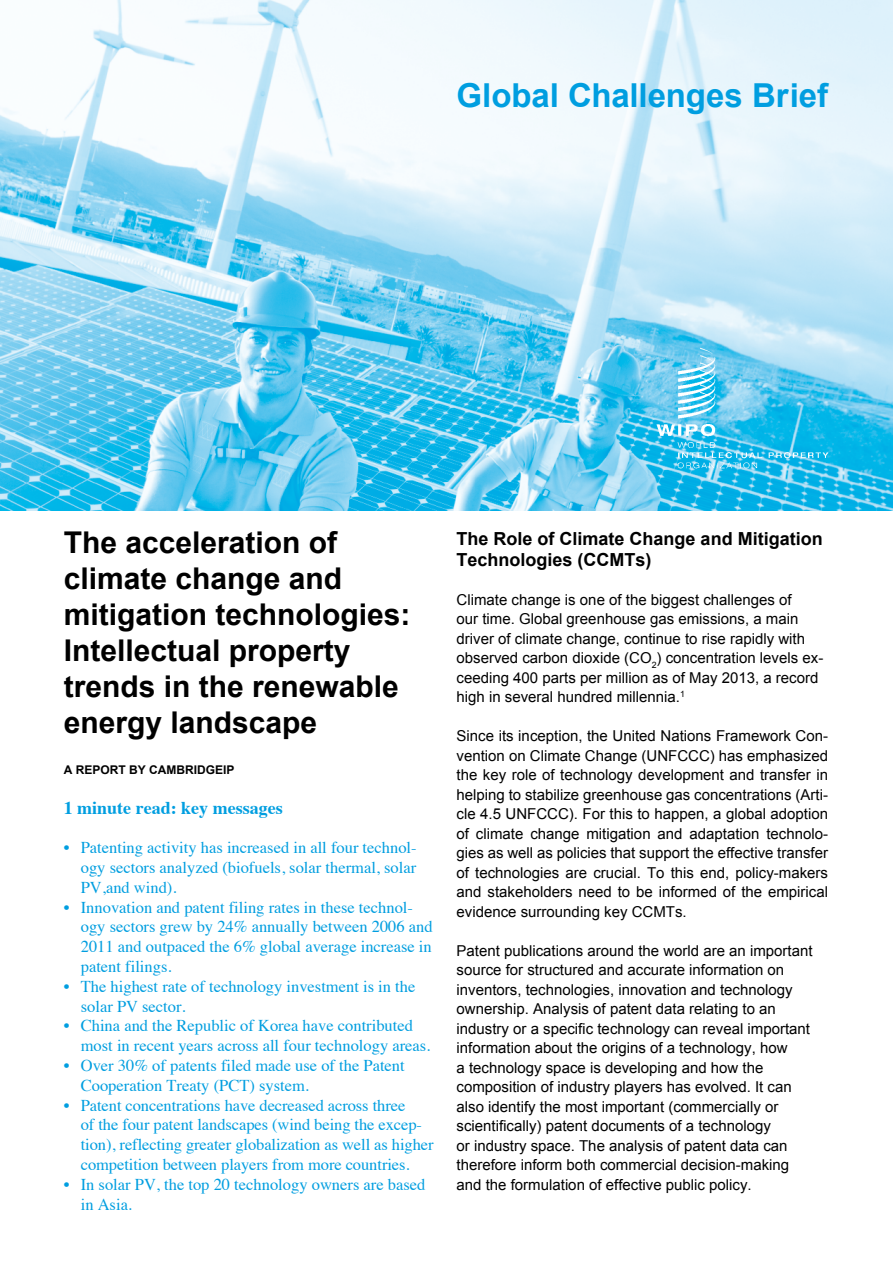
<style>
.page{position:relative;width:893px;height:1263px;background:#fff}
.page>*{position:absolute;margin:0;border:0;box-sizing:border-box;transform-origin:0 0}
.t1{font:700 33px "Arial";letter-spacing:-.005em;color:#009ee0}
.t2{font:700 30px/36px "Arial";color:#000}
.t3{font:700 18px/21.6px "Arial";color:#000}
.t4{font:700 18px "Times";color:#009ee0}
.t5{font:16.5px/19.8px "Times";color:#009ee0}
.t6{font:15px/19.5px "Arial";color:#000}
.t7{font:700 12px "Arial";color:#000}
</style>
<div class="page">
<img style="left:0;top:0;width:893px;height:510px">
<img style="left:655px;top:347px;width:173px;height:124px">
<h1 class="t1" style="left:457px;top:74px;width:373px">Global Challenges Brief</h1>
<h2 class="t2" style="left:64px;top:526px;width:348px">The acceleration of climate change and mitigation technologies:<br>Intellectual property trends in the renewable energy landscape</h2>
<p class="t7" style="left:64px;top:762px;width:171px">A report by CambridgeIP</p>
<p class="t4" style="left:64px;top:791px;width:220px">1 minute read: key messages</p>
<p class="t5" style="left:81px;top:836px;width:337px;text-align:justify;text-indent:-17px">• Patenting activity has increased in all four technol&shy;ogy sectors analyzed (biofuels, solar thermal, solar PV,and wind).</p>
<p class="t5" style="left:81px;top:896px;width:353px;text-indent:-17px">• Innovation and patent filing rates in these technol&shy;ogy sectors grew by 24% annually between 2006 and 2011 and outpaced the 6% global average increase in patent filings.</p>
<p class="t5" style="left:81px;top:975px;width:336px;text-indent:-17px">• The highest rate of technology investment is in the solar PV sector.</p>
<p class="t5" style="left:81px;top:1014px;width:351px;text-indent:-17px">• China and the Republic of Korea have contributed most in recent years across all four technology areas.</p>
<p class="t5" style="left:81px;top:1054px;width:325px;text-indent:-17px">• Over 30% of patents filed made use of the Patent<br>Cooperation Treaty (PCT) system.</p>
<p class="t5" style="left:81px;top:1094px;width:354px;text-indent:-17px">• Patent concentrations have decreased across three<br>of the four patent landscapes (wind being the excep&shy;tion), reflecting greater globalization as well as higher competition between players from more countries.</p>
<p class="t5" style="left:81px;top:1173px;width:346px;text-indent:-17px">• In solar PV, the top 20 technology owners are based in Asia.</p>
<p class="t3" style="left:457px;top:528px;width:368px">The Role of Climate Change and Mitigation<br>Technologies (CCMTs)</p>
<p class="t6" style="left:457px;top:590px;width:368px">Climate change is one of the biggest challenges of<br>our time. Global greenhouse gas emissions, a main driver of climate change, continue to rise rapidly with observed carbon dioxide (CO<sub>2</sub>) concentration levels ex&shy;ceeding 400 parts per million as of May 2013, a record high in several hundred millennia.<sup>1</sup></p>
<p class="t6" style="left:457px;top:726px;width:373px;text-align:justify">Since its inception, the United Nations Framework Con&shy;vention on Climate Change (UNFCCC) has emphasized the key role of technology development and transfer in helping to stabilize greenhouse gas concentrations (Arti&shy;cle 4.5 UNFCCC). For this to happen, a global adoption of climate change mitigation and adaptation technolo&shy;gies as well as policies that support the effective transfer of technologies are crucial. To this end, policy-makers and stakeholders need to be informed of the empirical evidence surrounding key CCMTs.</p>
<p class="t6" style="left:457px;top:941px;width:358px">Patent publications around the world are an important source for structured and accurate information on inventors, technologies, innovation and technology ownership. Analysis of patent data relating to an industry or a specific technology can reveal important information about the origins of a technology, how<br>a technology space is developing and how the composition of industry players has evolved. It can also identify the most important (commercially or scientifically) patent documents of a technology<br>or industry space. The analysis of patent data can therefore inform both commercial decision-making and the formulation of effective public policy.</p>
</div>
